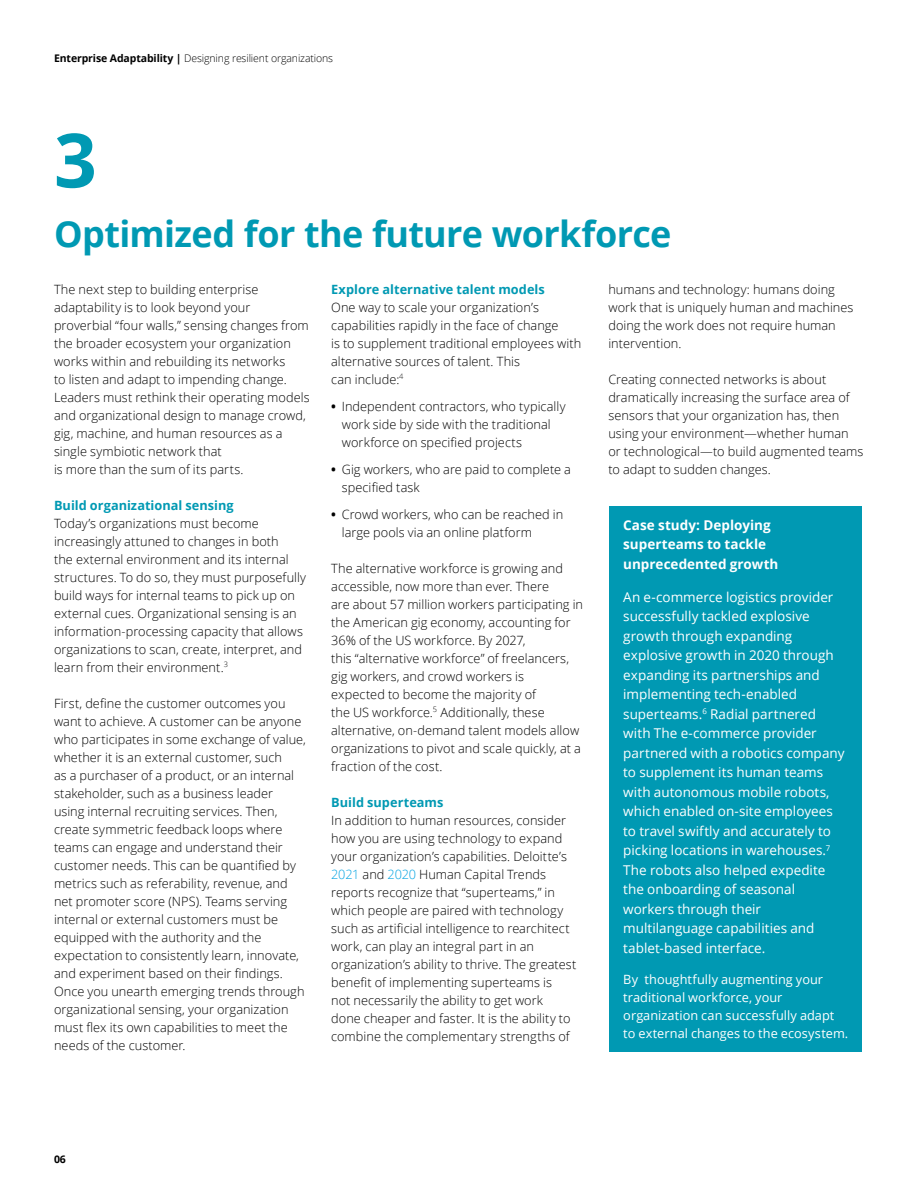
<style>
.page{position:relative;width:918px;height:1188px;background:#fff}
.page>*{position:absolute;margin:0;border:0;box-sizing:border-box;transform-origin:0 0}
.t1{font:700 75px "Open Sans";color:#0099b3}
.t2{font:700 36px "Open Sans";letter-spacing:-.02em;color:#0099b3}
.t3{font:13.5px/19.5px "Open Sans";color:#fff}
.t4{font:700 13.5px/19.5px "Open Sans";color:#fff}
.t5{font:300 12.75px/18px "Open Sans";letter-spacing:.005em;color:#000}
.t6{font:12.75px/18px "Open Sans";letter-spacing:.005em;color:#fff}
.t7{font:700 12.75px "Open Sans";letter-spacing:.005em;color:#0099b3}
.t8{font:300 10.5px "Open Sans";letter-spacing:-.01em;color:#000}
.t9{font:700 10.5px "Open Sans";color:#000}
.s1{font-weight:700}
.s2{color:#00a3e2}
</style>
<div class="page">
<div style="left:610px;top:506px;width:252px;height:546px;background:#0099b3"></div>
<p class="t8" style="left:54px;top:51px;width:281px"><span class="s1">Enterprise Adaptability |</span> Designing resilient organizations</p>
<h1 class="t1" style="left:54px;top:107px;width:44px">3</h1>
<h2 class="t2" style="left:54px;top:208px;width:619px">Optimized for the future workforce</h2>
<p class="t5" style="left:54px;top:280px;width:257px">The next step to building enterprise adaptability is to look beyond your proverbial “four walls,” sensing changes from the broader ecosystem your organization works within and rebuilding its networks<br>to listen and adapt to impending change.<br>Leaders must rethink their operating models and organizational design to manage crowd, gig, machine, and human resources as a single symbiotic network that<br>is more than the sum of its parts.</p>
<p class="t7" style="left:54px;top:496px;width:181px">Build organizational sensing</p>
<p class="t5" style="left:54px;top:514px;width:254px">Today’s organizations must become increasingly attuned to changes in both<br>the external environment and its internal structures. To do so, they must purposefully build ways for internal teams to pick up on external cues. Organizational sensing is an information-processing capacity that allows organizations to scan, create, interpret, and learn from their environment.<sup>3</sup></p>
<p class="t5" style="left:54px;top:694px;width:253px">First, define the customer outcomes you want to achieve. A customer can be anyone who participates in some exchange of value, whether it is an external customer, such<br>as a purchaser of a product, or an internal stakeholder, such as a business leader using internal recruiting services. Then, create symmetric feedback loops where teams can engage and understand their customer needs. This can be quantified by metrics such as referability, revenue, and net promoter score (NPS). Teams serving internal or external customers must be equipped with the authority and the expectation to consistently learn, innovate, and experiment based on their findings.<br>Once you unearth emerging trends through organizational sensing, your organization must flex its own capabilities to meet the needs of the customer.</p>
<p class="t7" style="left:331px;top:280px;width:215px">Explore alternative talent models</p>
<p class="t5" style="left:331px;top:298px;width:252px">One way to scale your organization’s capabilities rapidly in the face of change<br>is to supplement traditional employees with alternative sources of talent. This<br>can include:<sup>4</sup></p>
<p class="t5" style="left:342px;top:397px;width:225px;text-indent:-11px"><span class="s1">•</span> Independent contractors, who typically work side by side with the traditional workforce on specified projects</p>
<p class="t5" style="left:342px;top:460px;width:231px;text-indent:-11px"><span class="s1">•</span> Gig workers, who are paid to complete a specified task</p>
<p class="t5" style="left:342px;top:505px;width:223px;text-indent:-11px"><span class="s1">•</span> Crowd workers, who can be reached in large pools via an online platform</p>
<p class="t5" style="left:331px;top:559px;width:253px">The alternative workforce is growing and accessible, now more than ever. There<br>are about 57 million workers participating in the American gig economy, accounting for 36% of the US workforce. By 2027,<br>this “alternative workforce” of freelancers, gig workers, and crowd workers is<br>expected to become the majority of<br>the US workforce.<sup>5</sup> Additionally, these alternative, on-demand talent models allow organizations to pivot and scale quickly, at a fraction of the cost.</p>
<p class="t7" style="left:331px;top:793px;width:114px">Build superteams</p>
<p class="t5" style="left:331px;top:811px;width:247px">In addition to human resources, consider how you are using technology to expand your organization’s capabilities. Deloitte’s <span class="s2">2021</span> and <span class="s2">2020</span> Human Capital Trends reports recognize that “superteams,” in which people are paired with technology such as artificial intelligence to rearchitect work, can play an integral part in an organization’s ability to thrive. The greatest benefit of implementing superteams is<br>not necessarily the ability to get work<br>done cheaper and faster. It is the ability to combine the complementary strengths of</p>
<p class="t5" style="left:608px;top:280px;width:247px">humans and technology: humans doing work that is uniquely human and machines doing the work does not require human intervention.</p>
<p class="t5" style="left:608px;top:370px;width:257px">Creating connected networks is about dramatically increasing the surface area of sensors that your organization has, then using your environment—whether human or technological—to build augmented teams to adapt to sudden changes.</p>
<p class="t4" style="left:623px;top:515px;width:157px">Case study: Deploying superteams to tackle unprecedented growth</p>
<p class="t3" style="left:623px;top:587px;width:223px">An e-commerce logistics provider successfully tackled explosive growth through expanding explosive growth in 2020 through expanding its partnerships and implementing tech-enabled superteams.<sup>6</sup> Radial partnered with The e-commerce provider partnered with a robotics company to supplement its human teams with autonomous mobile robots, which enabled on-site employees to travel swiftly and accurately to picking locations in warehouses.<sup>7<br></sup>The robots also helped expedite the onboarding of seasonal workers through their multilanguage capabilities and tablet-based interface.</p>
<p class="t6" style="left:623px;top:970px;width:227px">By thoughtfully augmenting your traditional workforce, your organization can successfully adapt to external changes to the ecosystem.</p>
<p class="t9" style="left:54px;top:1152px;width:13px">06</p>
</div>
